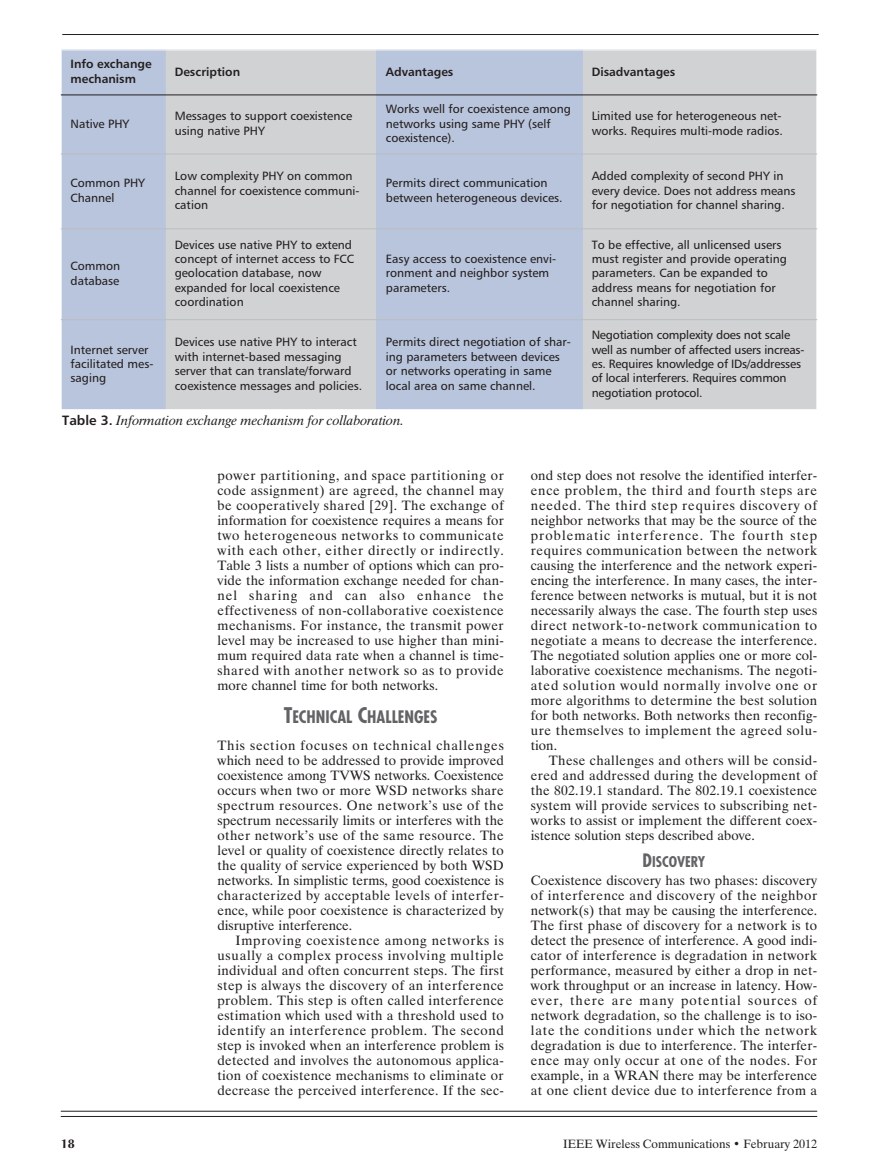
<style>
.page{position:relative;width:878px;height:1175px;background:#fff}
.page>*{position:absolute;margin:0;border:0;box-sizing:border-box;transform-origin:0 0}
.t1{font:700 condensed 16.8px "Futura";color:#636366}
.t2{font:700 condensed 14.4px "Futura";color:#636366}
.t3{font:13.5px/15px "Dutch 801 BT";letter-spacing:.015em;color:#231f20;text-align:justify}
.t4{font:italic 13.5px "Dutch 801 BT";color:#231f20}
.t5{font:12px/14.4px "Humanist 777 BT Roman B";color:#231f20}
.t6{font:12px/14.4px "Humanist 777 BT Bold B";color:#231f20}
.t7{font:12px "Dutch 801 BT";color:#231f20}
.t8{font:700 12px "Christiana";color:#231f20}
.s1{font-family:"Humanist 777 BT Bold B";font-style:normal}
.s2{font-size:21px}
.s3{font-size:18px}
</style>
<div class="page">
<hr style="left:62px;top:34px;width:756px;height:1px;background:#231f20">
<hr style="left:61px;top:1116px;width:756px;height:1px;background:#231f20">
<hr style="left:61px;top:1110px;width:756px;height:1px;background:#231f20">
<div style="left:61px;top:50px;width:104px;height:45px;background:#b9c5dc"></div>
<div style="left:165px;top:50px;width:211px;height:45px;background:#d1d2d4"></div>
<div style="left:376px;top:50px;width:206px;height:45px;background:#b9c5dc"></div>
<div style="left:582px;top:50px;width:235px;height:45px;background:#d1d2d4"></div>
<div style="left:61px;top:95px;width:104px;height:59px;background:#b9c5dc"></div>
<div style="left:165px;top:95px;width:211px;height:59px;background:#d1d2d4"></div>
<div style="left:376px;top:95px;width:206px;height:59px;background:#b9c5dc"></div>
<div style="left:582px;top:95px;width:235px;height:59px;background:#d1d2d4"></div>
<div style="left:61px;top:154px;width:104px;height:75px;background:#b9c5dc"></div>
<div style="left:165px;top:154px;width:211px;height:75px;background:#d1d2d4"></div>
<div style="left:376px;top:154px;width:206px;height:75px;background:#b9c5dc"></div>
<div style="left:582px;top:154px;width:235px;height:75px;background:#d1d2d4"></div>
<div style="left:61px;top:229px;width:104px;height:91px;background:#b9c5dc"></div>
<div style="left:165px;top:229px;width:211px;height:91px;background:#d1d2d4"></div>
<div style="left:376px;top:229px;width:206px;height:91px;background:#b9c5dc"></div>
<div style="left:582px;top:229px;width:235px;height:91px;background:#d1d2d4"></div>
<div style="left:61px;top:320px;width:104px;height:90px;background:#b9c5dc"></div>
<div style="left:165px;top:320px;width:211px;height:90px;background:#d1d2d4"></div>
<div style="left:376px;top:320px;width:206px;height:90px;background:#b9c5dc"></div>
<div style="left:582px;top:320px;width:235px;height:90px;background:#d1d2d4"></div>
<hr style="left:61px;top:50px;width:1px;height:360px;background:#fff">
<hr style="left:165px;top:50px;width:1px;height:360px;background:#b9c5dc">
<hr style="left:582px;top:50px;width:1px;height:360px;background:#b9c5dc">
<hr style="left:816px;top:50px;width:1px;height:360px;background:#fff">
<hr style="left:61px;top:50px;width:756px;height:1px;background:#fff">
<hr style="left:61px;top:94px;width:756px;height:1px;background:#231f20">
<hr style="left:61px;top:154px;width:756px;height:1px;background:#bcbdc0">
<hr style="left:61px;top:228px;width:756px;height:1px;background:#bcbdc0">
<hr style="left:61px;top:319px;width:756px;height:1px;background:#bcbdc0">
<hr style="left:61px;top:409px;width:756px;height:1px;background:#fff">
<p class="t6" style="left:71px;top:58px;width:83px">Info exchange mechanism</p>
<p class="t6" style="left:175px;top:65px;width:67px">Description</p>
<p class="t6" style="left:386px;top:65px;width:69px">Advantages</p>
<p class="t6" style="left:591px;top:65px;width:85px">Disadvantages</p>
<p class="t5" style="left:71px;top:117px;width:60px">Native PHY</p>
<p class="t5" style="left:175px;top:110px;width:179px">Messages to support coexistence using native PHY</p>
<p class="t5" style="left:386px;top:103px;width:186px">Works well for coexistence among networks using same PHY (self coexistence).</p>
<p class="t5" style="left:591px;top:110px;width:193px">Limited use for heterogeneous net&shy;works. Requires multi-mode radios.</p>
<p class="t5" style="left:71px;top:177px;width:76px">Common PHY<br>Channel</p>
<p class="t5" style="left:175px;top:170px;width:186px">Low complexity PHY on common channel for coexistence communi&shy;cation</p>
<p class="t5" style="left:386px;top:177px;width:178px">Permits direct communication between heterogeneous devices.</p>
<p class="t5" style="left:591px;top:170px;width:205px">Added complexity of second PHY in every device. Does not address means for negotiation for channel sharing.</p>
<p class="t5" style="left:71px;top:260px;width:51px">Common database</p>
<p class="t5" style="left:175px;top:238px;width:181px">Devices use native PHY to extend concept of internet access to FCC geolocation database, now expanded for local coexistence coordination</p>
<p class="t5" style="left:386px;top:252px;width:172px">Easy access to coexistence envi&shy;ronment and neighbor system parameters.</p>
<p class="t5" style="left:591px;top:238px;width:196px">To be effective, all unlicensed users must register and provide operating parameters. Can be expanded to address means for negotiation for channel sharing.</p>
<p class="t5" style="left:71px;top:343px;width:84px">Internet server facilitated mes&shy;saging</p>
<p class="t5" style="left:175px;top:336px;width:189px">Devices use native PHY to interact with internet-based messaging server that can translate/forward coexistence messages and policies.</p>
<p class="t5" style="left:386px;top:336px;width:186px">Permits direct negotiation of shar&shy;ing parameters between devices or networks operating in same local area on same channel.</p>
<p class="t5" style="left:591px;top:328px;width:214px">Negotiation complexity does not scale well as number of affected users increas&shy;es. Requires knowledge of IDs/addresses of local interferers. Requires common negotiation protocol.</p>
<p class="t4" style="left:62px;top:415px;width:343px"><span class="s1">Table 3.</span> Information exchange mechanism for collaboration.</p>
<p class="t3" style="left:217px;top:469px;width:288px">power partitioning, and space partitioning or code assignment) are agreed, the channel may be cooperatively shared [29]. The exchange of information for coexistence requires a means for two heterogeneous networks to communicate with each other, either directly or indirectly.<br>Table 3 lists a number of options which can pro&shy;vide the information exchange needed for chan&shy;nel sharing and can also enhance the effectiveness of non-collaborative coexistence mechanisms. For instance, the transmit power level may be increased to use higher than mini&shy;mum required data rate when a channel is time&shy;shared with another network so as to provide more channel time for both networks.</p>
<p class="t1" style="left:284px;top:709px;width:155px"><span class="s2">T</span>ECHNICAL <span class="s2">C</span>HALLENGES</p>
<p class="t3" style="left:217px;top:739px;width:288px">This section focuses on technical challenges which need to be addressed to provide improved coexistence among TVWS networks. Coexistence occurs when two or more WSD networks share spectrum resources. One network’s use of the spectrum necessarily limits or interferes with the other network’s use of the same resource. The level or quality of coexistence directly relates to the quality of service experienced by both WSD networks. In simplistic terms, good coexistence is characterized by acceptable levels of interfer&shy;ence, while poor coexistence is characterized by disruptive interference.</p>
<p class="t3" style="left:217px;top:934px;width:288px;text-indent:18px">Improving coexistence among networks is usually a complex process involving multiple individual and often concurrent steps. The first step is always the discovery of an interference problem. This step is often called interference estimation which used with a threshold used to identify an interference problem. The second step is invoked when an interference problem is detected and involves the autonomous applica&shy;tion of coexistence mechanisms to eliminate or decrease the perceived interference. If the sec-</p>
<p class="t3" style="left:531px;top:469px;width:288px">ond step does not resolve the identified interfer&shy;ence problem, the third and fourth steps are needed. The third step requires discovery of neighbor networks that may be the source of the problematic interference. The fourth step requires communication between the network causing the interference and the network experi&shy;encing the interference. In many cases, the inter&shy;ference between networks is mutual, but it is not necessarily always the case. The fourth step uses direct network-to-network communication to negotiate a means to decrease the interference.<br>The negotiated solution applies one or more col&shy;laborative coexistence mechanisms. The negoti&shy;ated solution would normally involve one or more algorithms to determine the best solution for both networks. Both networks then reconfig&shy;ure themselves to implement the agreed solu&shy;tion.</p>
<p class="t3" style="left:531px;top:754px;width:288px;text-indent:18px">These challenges and others will be consid&shy;ered and addressed during the development of the 802.19.1 standard. The 802.19.1 coexistence system will provide services to subscribing net&shy;works to assist or implement the different coex&shy;istence solution steps described above.</p>
<p class="t2" style="left:642px;top:855px;width:64px"><span class="s3">D</span>ISCOVERY</p>
<p class="t3" style="left:531px;top:874px;width:288px">Coexistence discovery has two phases: discovery of interference and discovery of the neighbor network(s) that may be causing the interference.<br>The first phase of discovery for a network is to detect the presence of interference. A good indi&shy;cator of interference is degradation in network performance, measured by either a drop in net&shy;work throughput or an increase in latency. How&shy;ever, there are many potential sources of network degradation, so the challenge is to iso&shy;late the conditions under which the network degradation is due to interference. The interfer&shy;ence may only occur at one of the nodes. For example, in a WRAN there may be interference at one client device due to interference from a</p>
<p class="t8" style="left:61px;top:1138px;width:15px">18</p>
<p class="t7" style="left:563px;top:1139px;width:255px">IEEE Wireless Communications • February 2012</p>
</div>
